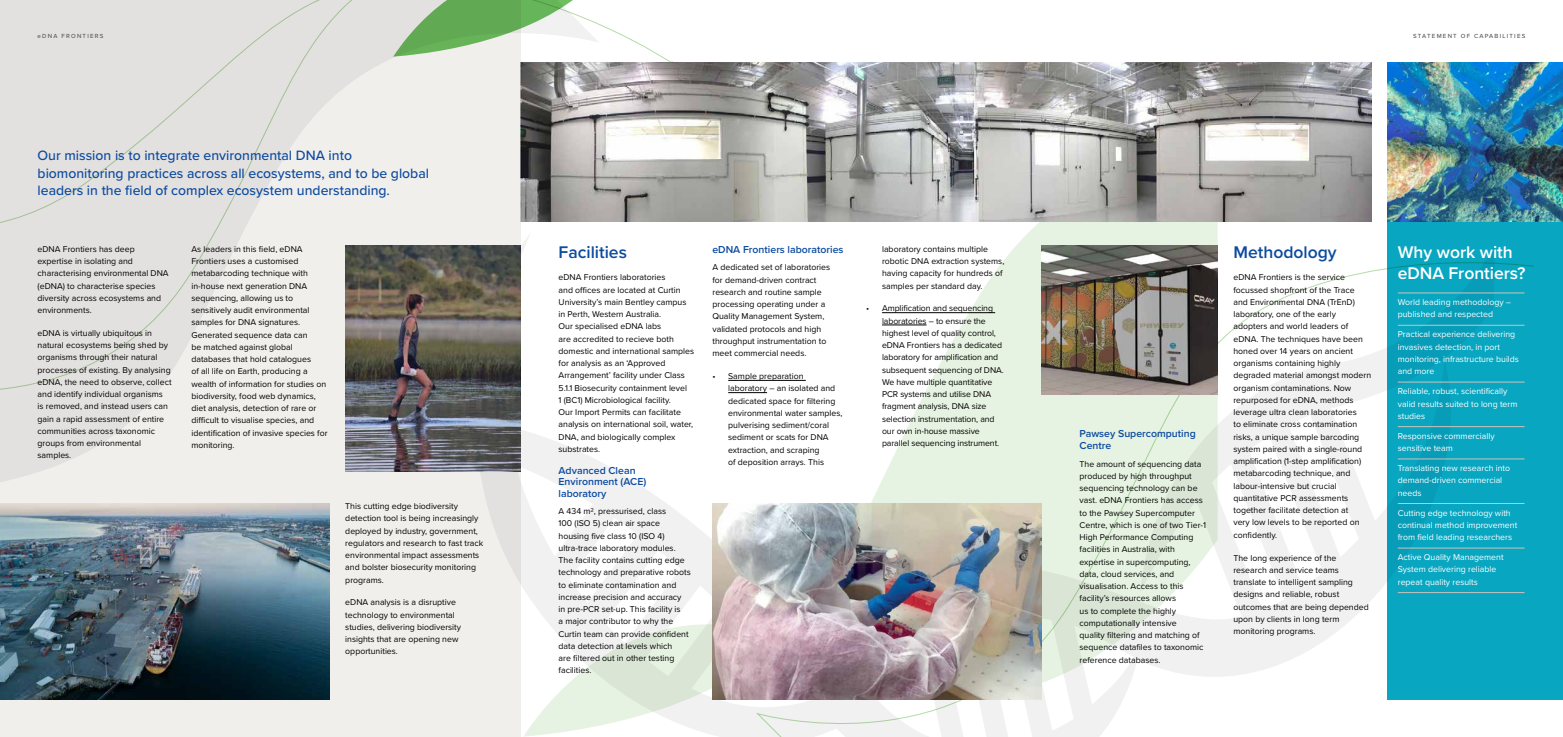
<style>
.page{position:relative;width:1563px;height:737px;background:#fff}
.page>*{position:absolute;margin:0;border:0;box-sizing:border-box;transform-origin:0 0}
.t1{font:600 17.5px/21px "Proxima Nova";color:#fff}
.t2{font:600 17.5px "Proxima Nova";color:#0d4ba0}
.t3{font:500 14px/17.5px "Proxima Nova";color:#0d4ba0}
.t4{font:600 10.5px/11.4px "Proxima Nova";color:#0d4ba0}
.t5{font:8.75px/12.2px "Proxima Nova";color:#000}
.t6{font:8.75px/12.2px "Proxima Nova";color:#fff}
.t7{font:500 6.12px "Proxima Nova";letter-spacing:.2em;color:#54565b}
</style>
<div class="page">
<svg style="left:521px;top:232px;width:973px;height:505px"></svg>
<svg style="left:521px;top:53px;width:202px;height:468px"></svg>
<svg style="left:521px;top:22px;width:135px;height:402px"></svg>
<svg style="left:523px;top:599px;width:260px;height:137px"></svg>
<svg style="left:783px;top:221px;width:434px;height:501px"></svg>
<div style="left:1387px;top:69px;width:176px;height:630px;background:#08a6c1"></div>
<div style="left:0;top:0;width:521px;height:737px;background:linear-gradient(to right,#e3e1df,#f3f1ee)"></div>
<hr style="left:728px;top:380px;width:78px;height:1px;background:#000">
<hr style="left:728px;top:392px;width:39px;height:1px;background:#000">
<hr style="left:882px;top:312px;width:113px;height:1px;background:#000">
<hr style="left:882px;top:325px;width:44px;height:1px;background:#000">
<img style="left:345px;top:246px;width:176px;height:225px">
<img style="left:1387px;top:62px;width:176px;height:159px">
<img style="left:1042px;top:246px;width:175px;height:149px">
<hr style="left:1397px;top:292px;width:127px;height:1px;background:#cbc3bb">
<hr style="left:1397px;top:325px;width:127px;height:1px;background:#cbc3bb">
<hr style="left:1397px;top:382px;width:127px;height:1px;background:#cbc3bb">
<hr style="left:1397px;top:426px;width:127px;height:1px;background:#cbc3bb">
<hr style="left:1397px;top:458px;width:127px;height:1px;background:#cbc3bb">
<hr style="left:1397px;top:503px;width:127px;height:1px;background:#cbc3bb">
<hr style="left:1397px;top:547px;width:127px;height:1px;background:#cbc3bb">
<hr style="left:1397px;top:592px;width:127px;height:1px;background:#cbc3bb">
<img style="left:712px;top:503px;width:330px;height:196px">
<img style="left:0;top:503px;width:329px;height:196px">
<svg style="left:393px;top:0;width:202px;height:57px"></svg>
<img style="left:521px;top:62px;width:850px;height:159px">
<p class="t7" style="left:38px;top:31px;width:67px">eDNA FRONTIERS</p>
<p class="t7" style="left:1413px;top:31px;width:114px">STATEMENT OF CAPABILITIES</p>
<h2 class="t3" style="left:38px;top:146px;width:393px">Our mission is to integrate environmental DNA into biomonitoring practices across all ecosystems, and to be global leaders in the field of complex ecosystem understanding.</h2>
<p class="t5" style="left:38px;top:242px;width:133px">eDNA Frontiers has deep expertise in isolating and characterising environmental DNA (eDNA) to characterise species diversity across ecosystems and environments.</p>
<p class="t5" style="left:38px;top:326px;width:136px">eDNA is virtually ubiquitous in natural ecosystems being shed by organisms through their natural processes of existing. By analysing eDNA, the need to observe, collect and identify individual organisms<br>is removed, and instead users can gain a rapid assessment of entire communities across taxonomic groups from environmental samples.</p>
<p class="t5" style="left:191px;top:242px;width:138px">As leaders in this field, eDNA<br>Frontiers uses a customised metabarcoding technique with in-house next generation DNA sequencing, allowing us to sensitively audit environmental samples for DNA signatures.<br>Generated sequence data can<br>be matched against global databases that hold catalogues<br>of all life on Earth, producing a wealth of information for studies on biodiversity, food web dynamics, diet analysis, detection of rare or difficult to visualise species, and identification of invasive species for monitoring.</p>
<p class="t5" style="left:345px;top:499px;width:140px">This cutting edge biodiversity detection tool is being increasingly deployed by industry, government, regulators and research to fast track environmental impact assessments and bolster biosecurity monitoring programs.</p>
<p class="t5" style="left:345px;top:596px;width:117px">eDNA analysis is a disruptive technology to environmental studies, delivering biodiversity insights that are opening new opportunities.</p>
<h1 class="t2" style="left:558px;top:239px;width:70px">Facilities</h1>
<p class="t5" style="left:558px;top:271px;width:137px">eDNA Frontiers laboratories<br>and offices are located at Curtin<br>University’s main Bentley campus in Perth, Western Australia.<br>Our specialised eDNA labs<br>are accredited to recieve both domestic and international samples for analysis as an ‘Approved<br>Arrangement’ facility under Class<br>5.1.1 Biosecurity containment level<br>1 (BC1) Microbiological facility.<br>Our Import Permits can facilitate analysis on international soil, water,<br>DNA, and biologically complex substrates.</p>
<p class="t4" style="left:558px;top:464px;width:89px">Advanced Clean<br>Environment (ACE) laboratory</p>
<p class="t5" style="left:558px;top:504px;width:134px">A 434 m2, pressurised, class<br>100 (ISO 5) clean air space housing five class 10 (ISO 4) ultra-trace laboratory modules.<br>The facility contains cutting edge technology and preparative robots to eliminate contamination and increase precision and accuracy<br>in pre-PCR set-up. This facility is<br>a major contributor to why the<br>Curtin team can provide confident data detection at levels which<br>are filtered out in other testing facilities.</p>
<p class="t4" style="left:712px;top:243px;width:133px">eDNA Frontiers laboratories</p>
<p class="t5" style="left:712px;top:261px;width:119px">A dedicated set of laboratories for demand-driven contract research and routine sample processing operating under a<br>Quality Management System, validated protocols and high throughput instrumentation to meet commercial needs.</p>
<p class="t5" style="left:728px;top:369px;width:116px;text-indent:-16px">• Sample preparation laboratory – an isolated and dedicated space for filtering environmental water samples, pulverising sediment/coral sediment or scats for DNA extraction, and scraping<br>of deposition arrays. This</p>
<p class="t5" style="left:882px;top:242px;width:124px">laboratory contains multiple robotic DNA extraction systems, having capacity for hundreds of samples per standard day.</p>
<p class="t5" style="left:882px;top:302px;width:123px;text-indent:-16px">• Amplification and sequencing laboratories – to ensure the highest level of quality control, eDNA Frontiers has a dedicated laboratory for amplification and subsequent sequencing of DNA.<br>We have multiple quantitative<br>PCR systems and utilise DNA fragment analysis, DNA size selection instrumentation, and our own in-house massive parallel sequencing instrument.</p>
<p class="t4" style="left:1079px;top:427px;width:118px;line-height:12.2px">Pawsey Supercomputing<br>Centre</p>
<p class="t5" style="left:1079px;top:457px;width:128px">The amount of sequencing data produced by high throughput sequencing technology can be vast. eDNA Frontiers has access to the Pawsey Supercomputer<br>Centre, which is one of two Tier-1<br>High Performance Computing facilities in Australia, with expertise in supercomputing, data, cloud services, and visualisation. Access to this facility’s resources allows<br>us to complete the highly computationally intensive<br>quality filtering and matching of sequence datafiles to taxonomic reference databases.</p>
<h1 class="t2" style="left:1233px;top:239px;width:105px">Methodology</h1>
<p class="t5" style="left:1233px;top:271px;width:139px">eDNA Frontiers is the service focussed shopfront of the Trace and Environmental DNA (TrEnD) laboratory, one of the early adopters and world leaders of eDNA. The techniques have been honed over 14 years on ancient organisms containing highly degraded material amongst modern organism contaminations. Now repurposed for eDNA, methods leverage ultra clean laboratories<br>to eliminate cross contamination risks, a unique sample barcoding system paired with a single-round amplification (1-step amplification) metabarcoding technique, and labour-intensive but crucial quantitative PCR assessments together facilitate detection at<br>very low levels to be reported on confidently.</p>
<p class="t5" style="left:1233px;top:551px;width:137px">The long experience of the research and service teams translate to intelligent sampling designs and reliable, robust outcomes that are being depended upon by clients in long term monitoring programs.</p>
<h1 class="t1" style="left:1397px;top:241px;width:129px">Why work with eDNA Frontiers?</h1>
<p class="t6" style="left:1397px;top:296px;width:115px">World leading methodology – published and respected</p>
<p class="t6" style="left:1397px;top:328px;width:123px">Practical experience delivering invasives detection, in port monitoring, infrastructure builds and more</p>
<p class="t6" style="left:1397px;top:385px;width:121px">Reliable, robust, scientifically valid results suited to long term studies</p>
<p class="t6" style="left:1397px;top:429px;width:98px">Responsive commercially sensitive team</p>
<p class="t6" style="left:1397px;top:461px;width:114px">Translating new research into demand-driven commercial needs</p>
<p class="t6" style="left:1397px;top:506px;width:121px">Cutting edge technology with continual method improvement from field leading researchers</p>
<p class="t6" style="left:1397px;top:551px;width:107px">Active Quality Management<br>System delivering reliable repeat quality results</p>
</div>
